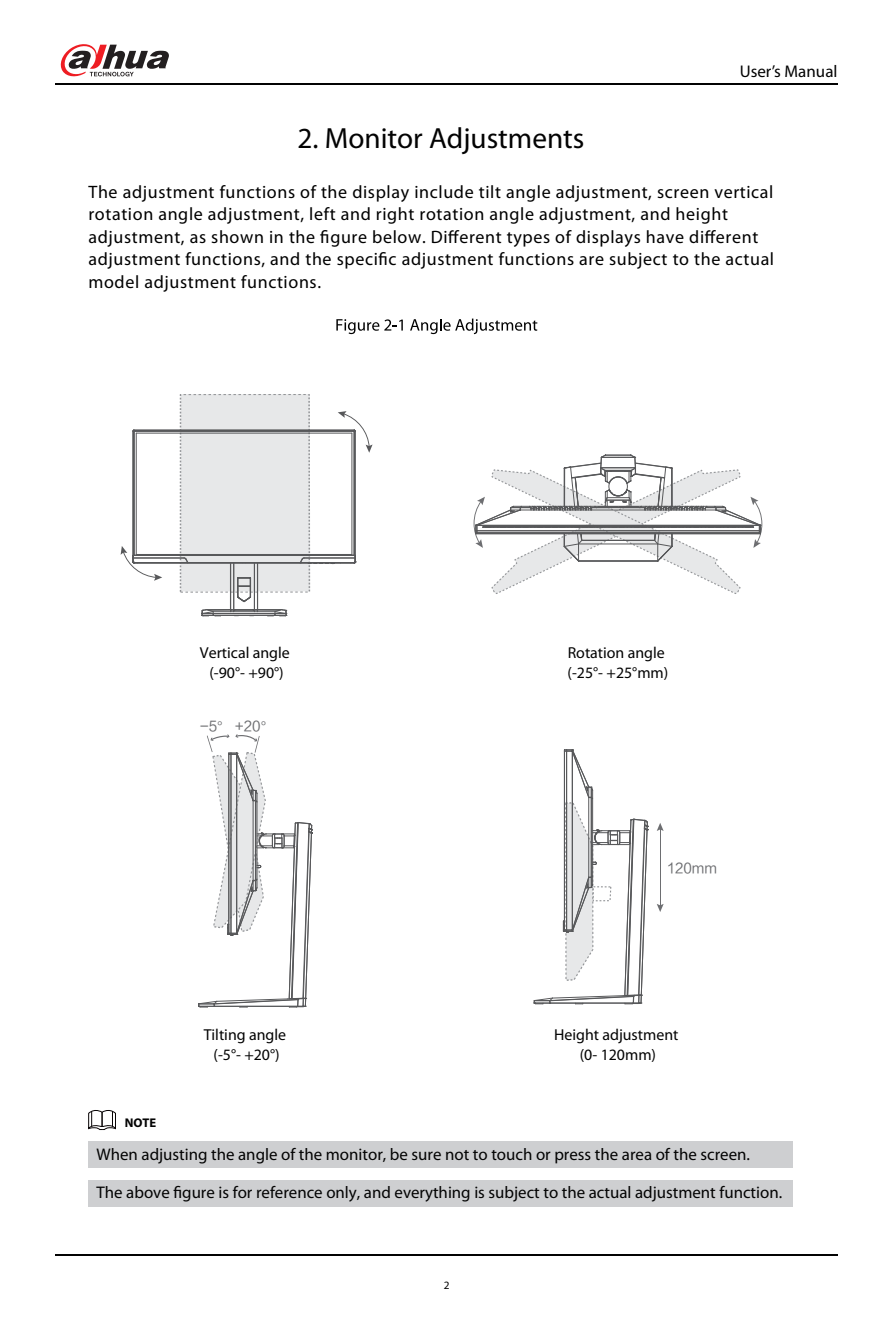
<style>
.page{position:relative;width:893px;height:1340px;background:#fff}
.page>*{position:absolute;margin:0;border:0;box-sizing:border-box;transform-origin:0 0}
.t1{font:29.25px "Myriad Pro";color:#030303}
.t2{font:18px/22.5px "Myriad Pro";letter-spacing:.035em;color:#000}
.t3{font:16.88px "Myriad Pro";color:#030303}
.t4{font:15.97px/19.8px "Myriad Pro";color:#030303;text-align:center}
.t5{font:13.95px "FZLTHJW GB1 0";color:#6d6e71}
.t6{font:700 12.6px "Myriad Pro";color:#030303}
.t7{font:11.25px "Myriad Pro";color:#030303}
</style>
<div class="page">
<hr style="left:55px;top:83px;width:783px;height:1px;background:#030303">
<svg style="left:60px;top:44px;width:109px;height:33px"></svg>
<hr style="left:55px;top:1254px;width:783px;height:2px;background:#030303">
<div style="left:88px;top:1141px;width:705px;height:26px;background:#cecfd1"></div>
<div style="left:88px;top:1179px;width:705px;height:27px;background:#cecfd1"></div>
<svg style="left:88px;top:1110px;width:28px;height:20px"></svg>
<svg style="left:336px;top:319px;width:67px;height:15px"></svg>
<svg style="left:410px;top:318px;width:127px;height:16px"></svg>
<svg style="left:474px;top:455px;width:288px;height:139px"></svg>
<hr style="left:133px;top:431px;width:1px;height:124px;background:#57585a">
<hr style="left:134px;top:431px;width:1px;height:124px;background:#57585a">
<hr style="left:133px;top:557px;width:51px;height:1px;background:#57585a">
<hr style="left:134px;top:555px;width:220px;height:1px;background:#57585a">
<hr style="left:230px;top:563px;width:1px;height:46px;background:#57585a">
<hr style="left:233px;top:563px;width:1px;height:47px;background:#57585a">
<hr style="left:254px;top:563px;width:1px;height:47px;background:#57585a">
<hr style="left:257px;top:563px;width:1px;height:46px;background:#57585a">
<hr style="left:134px;top:431px;width:220px;height:1px;background:#57585a">
<hr style="left:134px;top:430px;width:220px;height:1px;background:#57585a">
<hr style="left:134px;top:429px;width:220px;height:1px;background:#57585a">
<svg style="left:202px;top:609px;width:85px;height:7px"></svg>
<hr style="left:136px;top:433px;width:1px;height:121px;background:#57585a">
<hr style="left:136px;top:554px;width:216px;height:1px;background:#57585a">
<hr style="left:136px;top:433px;width:216px;height:1px;background:#57585a">
<hr style="left:137px;top:562px;width:106px;height:1px;background:#57585a">
<svg style="left:121px;top:546px;width:41px;height:35px"></svg>
<svg style="left:180px;top:394px;width:193px;height:208px"></svg>
<svg style="left:207px;top:735px;width:6px;height:17px"></svg>
<svg style="left:211px;top:734px;width:44px;height:7px"></svg>
<svg style="left:255px;top:736px;width:5px;height:16px"></svg>
<svg style="left:198px;top:752px;width:115px;height:255px"></svg>
<hr style="left:660px;top:828px;width:1px;height:78px;background:#6d6e71">
<svg style="left:657px;top:823px;width:7px;height:8px"></svg>
<svg style="left:657px;top:904px;width:7px;height:8px"></svg>
<svg style="left:534px;top:749px;width:114px;height:255px"></svg>
<p class="t3" style="left:740px;top:62px;width:99px">User’s Manual</p>
<h1 class="t1" style="left:298px;top:122px;width:288px">2. Monitor Adjustments</h1>
<p class="t2" style="left:88px;top:181px;width:687px">The adjustment functions of the display include tilt angle adjustment, screen vertical rotation angle adjustment, left and right rotation angle adjustment, and height adjustment, as shown in the figure below. Different types of displays have different adjustment functions, and the specific adjustment functions are subject to the actual model adjustment functions.</p>
<p class="t4" style="left:200px;top:643px;width:91px">Vertical angle (-90°- +90°)</p>
<p class="t5" style="left:200px;top:718px;width:76px">-5° +20°</p>
<p class="t6" style="left:125px;top:1115px;width:33px">NOTE</p>
<p class="t4" style="left:204px;top:1025px;width:84px">Tilting angle (-5°- +20°)</p>
<p class="t4" style="left:568px;top:643px;width:102px;text-align:left">Rotation angle (-25°- +25°mm)</p>
<p class="t5" style="left:667px;top:860px;width:52px">120mm</p>
<p class="t4" style="left:554px;top:1025px;width:126px">Height adjustment (0- 120mm)</p>
<p class="t3" style="left:96px;top:1145px;width:655px">When adjusting the angle of the monitor, be sure not to touch or press the area of the screen.</p>
<p class="t3" style="left:96px;top:1183px;width:687px">The above figure is for reference only, and everything is subject to the actual adjustment function.</p>
<p class="t7" style="left:444px;top:1279px;width:7px">2</p>
</div>
